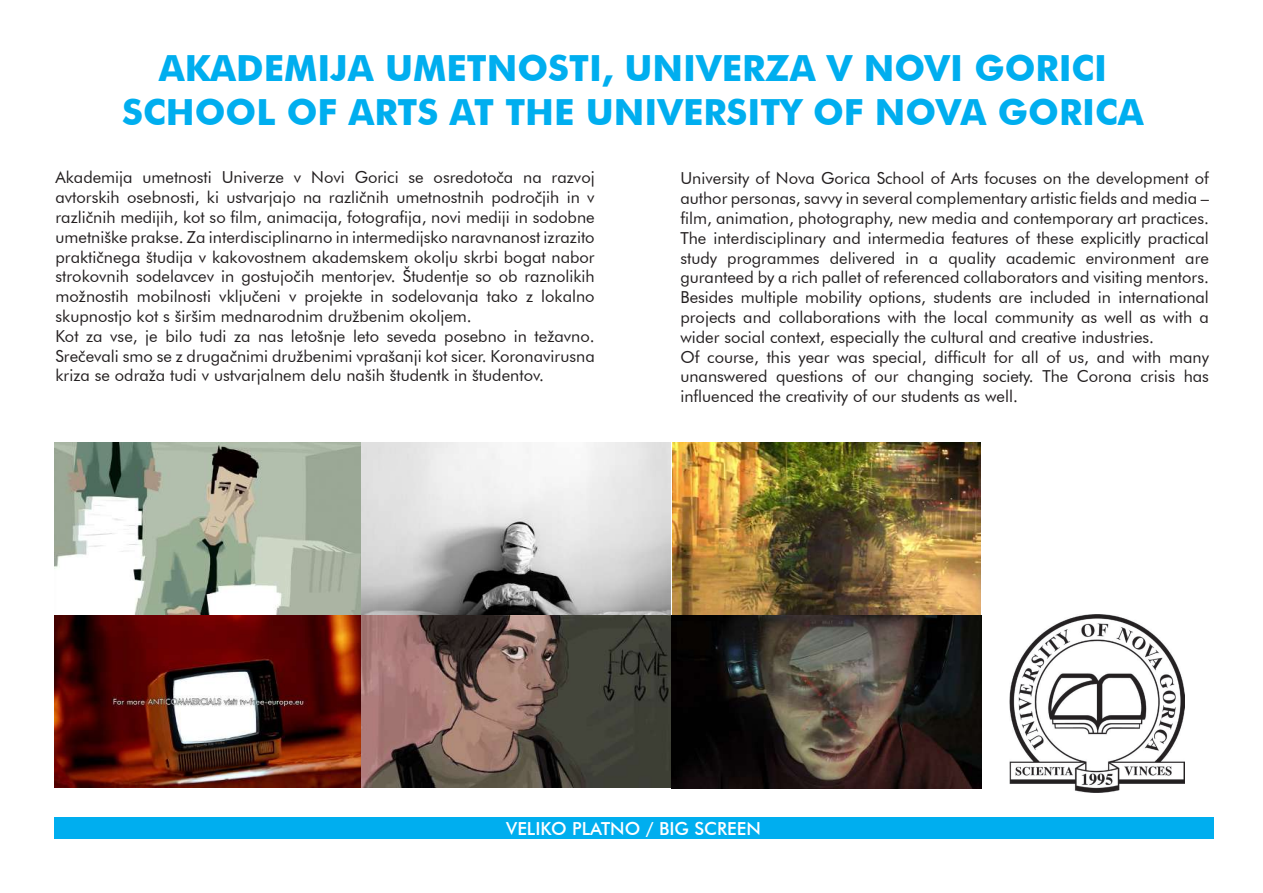
<style>
.page{position:relative;width:1263px;height:893px;background:#fff}
.page>*{position:absolute;margin:0;border:0;box-sizing:border-box;transform-origin:0 0}
.t1{font:700 36px/43.2px "Futura BT";color:#00aeef;text-align:center}
.t2{font:500 18px "Futura BT";color:#fff}
.t3{font:16.5px/19.8px "Futura BT";color:#231f20}
</style>
<div class="page">
<div style="left:54px;top:818px;width:1159px;height:21px;background:#00aeef"></div>
<img style="left:54px;top:442px;width:927px;height:346px">
<img style="left:1010px;top:615px;width:174px;height:177px">
<h1 class="t1" style="left:122px;top:47px;width:1023px">AKADEMIJA UMETNOSTI, UNIVERZA V NOVI GORICI<br>SCHOOL OF ARTS AT THE UNIVERSITY OF NOVA GORICA</h1>
<p class="t3" style="left:56px;top:167px;width:541px">Akademija umetnosti Univerze v Novi Gorici se osredotoča na razvoj avtorskih osebnosti, ki ustvarjajo na različnih umetnostnih področjih in v različnih medijih, kot so film, animacija, fotografija, novi mediji in sodobne umetniške prakse. Za interdisciplinarno in intermedijsko naravnanost izrazito praktičnega študija v kakovostnem akademskem okolju skrbi bogat nabor strokovnih sodelavcev in gostujočih mentorjev. Študentje so ob raznolikih možnostih mobilnosti vključeni v projekte in sodelovanja tako z lokalno skupnostjo kot s širšim mednarodnim družbenim okoljem.<br>Kot za vse, je bilo tudi za nas letošnje leto seveda posebno in težavno.<br>Srečevali smo se z drugačnimi družbenimi vprašanji kot sicer. Koronavirusna kriza se odraža tudi v ustvarjalnem delu naših študentk in študentov.</p>
<p class="t3" style="left:680px;top:169px;width:530px">University of Nova Gorica School of Arts focuses on the development of author personas, savvy in several complementary artistic fields and media – film, animation, photography, new media and contemporary art practices.<br>The interdisciplinary and intermedia features of these explicitly practical study programmes delivered in a quality academic environment are guranteed by a rich pallet of referenced collaborators and visiting mentors.<br>Besides multiple mobility options, students are included in international projects and collaborations with the local community as well as with a wider social context, especially the cultural and creative industries.<br>Of course, this year was special, difficult for all of us, and with many unanswered questions of our changing society. The Corona crisis has influenced the creativity of our students as well.</p>
<p class="t2" style="left:506px;top:818px;width:256px">VELIKO PLATNO / BIG SCREEN</p>
</div>
